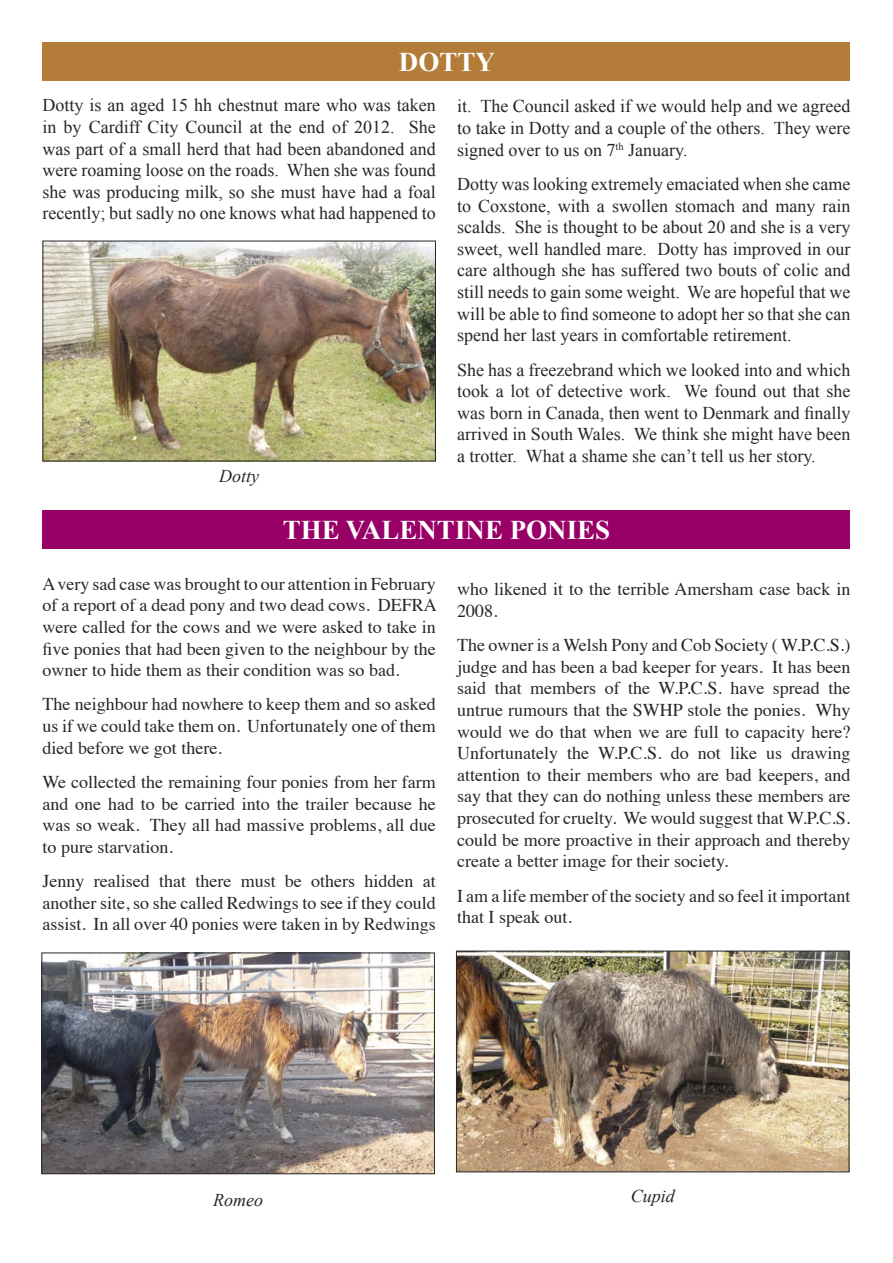
<style>
.page{position:relative;width:893px;height:1263px;background:#fff}
.page>*{position:absolute;margin:0;border:0;box-sizing:border-box;transform-origin:0 0}
.t1{font:700 27px "Times New Roman";color:#fff}
.t2{font:18px/21.6px "Times";color:#272525;text-align:justify}
.t3{font:18px/21.6px "Times New Roman";color:#272525;text-align:justify}
.t4{font:italic 18px "Times New Roman";color:#272525}
</style>
<div class="page">
<img style="left:45px;top:243px;width:389px;height:216px">
<div style="left:43px;top:43px;width:807px;height:38px;background:#b37c38"></div>
<div style="left:43px;top:510px;width:807px;height:38px;background:#980068"></div>
<img style="left:458px;top:953px;width:389px;height:217px">
<div style="left:456px;top:951px;width:393px;height:221px;border:1px solid #272525"></div>
<img style="left:43px;top:954px;width:390px;height:218px">
<div style="left:41px;top:952px;width:394px;height:222px;border:1px solid #272525"></div>
<h1 class="t1" style="left:399px;top:46px;width:98px">DOTTY</h1>
<p class="t3" style="left:43px;top:94px;width:395px">Dotty is an aged 15 hh chestnut mare who was taken in by Cardiff City Council at the end of 2012. She was part of a small herd that had been abandoned and were roaming loose on the roads. When she was found she was producing milk, so she must have had a foal recently; but sadly no one knows what had happened to</p>
<p class="t3" style="left:457px;top:95px;width:395px">it. The Council asked if we would help and we agreed to take in Dotty and a couple of the others. They were signed over to us on 7<sup>th</sup> January.</p>
<p class="t3" style="left:457px;top:173px;width:395px">Dotty was looking extremely emaciated when she came to Coxstone, with a swollen stomach and many rain scalds. She is thought to be about 20 and she is a very sweet, well handled mare. Dotty has improved in our care although she has suffered two bouts of colic and still needs to gain some weight. We are hopeful that we will be able to find someone to adopt her so that she can spend her last years in comfortable retirement.</p>
<p class="t3" style="left:457px;top:358px;width:395px">She has a freezebrand which we looked into and which took a lot of detective work. We found out that she was born in Canada, then went to Denmark and finally arrived in South Wales. We think she might have been a trotter. What a shame she can’t tell us her story.</p>
<p class="t4" style="left:219px;top:465px;width:41px">Dotty</p>
<h1 class="t1" style="left:283px;top:514px;width:329px">THE VALENTINE PONIES</h1>
<p class="t2" style="left:43px;top:571px;width:396px">A very sad case was brought to our attention in February of a report of a dead pony and two dead cows. DEFRA were called for the cows and we were asked to take in five ponies that had been given to the neighbour by the owner to hide them as their condition was so bad.</p>
<p class="t2" style="left:43px;top:692px;width:395px">The neighbour had nowhere to keep them and so asked us if we could take them on. Unfortunately one of them died before we got there.</p>
<p class="t2" style="left:43px;top:770px;width:395px">We collected the remaining four ponies from her farm and one had to be carried into the trailer because he was so weak. They all had massive problems, all due to pure starvation.</p>
<p class="t2" style="left:43px;top:869px;width:395px">Jenny realised that there must be others hidden at another site, so she called Redwings to see if they could assist. In all over 40 ponies were taken in by Redwings</p>
<p class="t2" style="left:457px;top:577px;width:395px">who likened it to the terrible Amersham case back in<br>2008.</p>
<p class="t2" style="left:457px;top:633px;width:395px">The owner is a Welsh Pony and Cob Society ( W.P.C.S.) judge and has been a bad keeper for years. It has been said that members of the W.P.C.S. have spread the untrue rumours that the SWHP stole the ponies. Why would we do that when we are full to capacity here?<br>Unfortunately the W.P.C.S. do not like us drawing attention to their members who are bad keepers, and say that they can do nothing unless these members are prosecuted for cruelty. We would suggest that W.P.C.S. could be more proactive in their approach and thereby create a better image for their society.</p>
<p class="t2" style="left:457px;top:883px;width:395px">I am a life member of the society and so feel it important that I speak out.</p>
<p class="t4" style="left:213px;top:1190px;width:51px">Romeo</p>
<p class="t4" style="left:631px;top:1185px;width:46px">Cupid</p>
</div>
